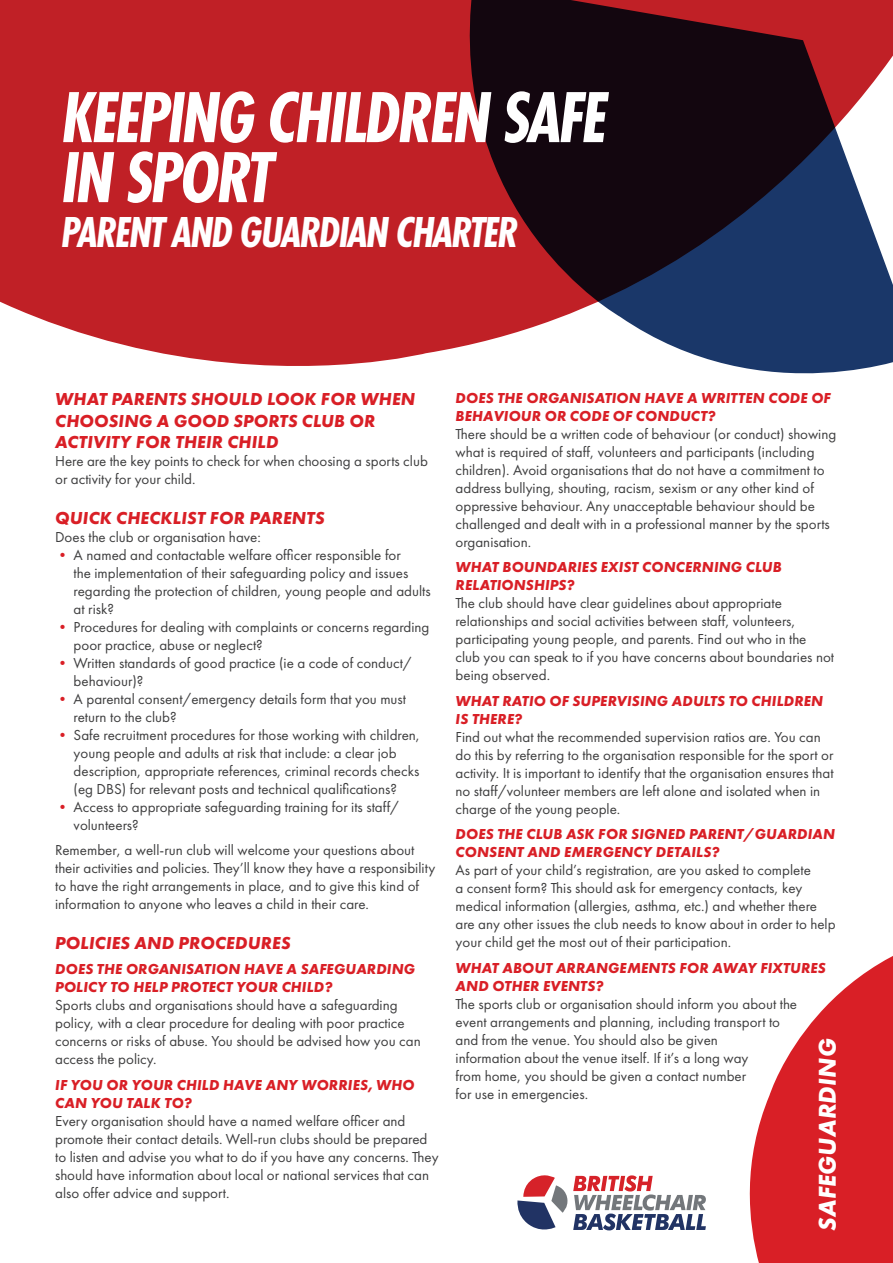
<style>
.page{position:relative;width:893px;height:1263px;background:#fff}
.page>*{position:absolute;margin:0;border:0;box-sizing:border-box;transform-origin:0 0}
.t1{font:italic 700 75px/60px "Futura PT Cond";letter-spacing:-.04em;color:#fff}
.t2{font:italic 700 45px "Futura PT Cond";letter-spacing:-.04em;color:#fff}
.t3{font:italic 700 25.2px "Futura PT";letter-spacing:.01em;color:#fff}
.t4{font:italic 700 18px/21.6px "Futura PT";letter-spacing:.01em;color:#d91f26}
.t5{font:15px/18px "Futura PT";color:#3e3e3f}
.t6{font:italic 700 15px/18px "Futura PT";letter-spacing:.01em;color:#d91f26}
.s1{color:#d91f26}
</style>
<div class="page">
<div style="left:0;top:0;width:443px;height:366px;background:#c02026"></div>
<svg style="left:443px;top:0;width:450px;height:374px;background:#533142"></svg>
<svg style="left:749px;top:956px;width:144px;height:307px;fill:#d91f26"></svg>
<svg style="left:517px;top:1175px;width:189px;height:56px"></svg>
<h1 class="t1" style="left:61px;top:87px;width:548px">KEEPING CHILDREN SAFE<br>IN SPORT</h1>
<h2 class="t2" style="left:61px;top:206px;width:459px">PARENT AND GUARDIAN CHARTER</h2>
<p class="t4" style="left:55px;top:388px;width:362px">WHAT PARENTS SHOULD LOOK FOR WHEN<br>CHOOSING A GOOD SPORTS CLUB OR<br>ACTIVITY FOR THEIR CHILD</p>
<p class="t5" style="left:55px;top:452px;width:374px">Here are the key points to check for when choosing a sports club or activity for your child.</p>
<p class="t4" style="left:55px;top:507px;width:271px">QUICK CHECKLIST FOR PARENTS</p>
<p class="t5" style="left:55px;top:528px;width:207px">Does the club or organisation have:</p>
<p class="t5" style="left:74px;top:546px;width:359px;text-indent:-18px"><span class="s1">•</span> A named and contactable welfare officer responsible for<br>the implementation of their safeguarding policy and issues regarding the protection of children, young people and adults at risk?</p>
<p class="t5" style="left:74px;top:618px;width:357px;text-indent:-18px"><span class="s1">•</span> Procedures for dealing with complaints or concerns regarding poor practice, abuse or neglect?</p>
<p class="t5" style="left:74px;top:654px;width:340px;text-indent:-18px"><span class="s1">•</span> Written standards of good practice (ie a code of conduct/ behaviour)?</p>
<p class="t5" style="left:74px;top:690px;width:334px;text-indent:-18px"><span class="s1">•</span> A parental consent/emergency details form that you must return to the club?</p>
<p class="t5" style="left:74px;top:726px;width:348px;text-indent:-18px"><span class="s1">•</span> Safe recruitment procedures for those working with children, young people and adults at risk that include: a clear job description, appropriate references, criminal records checks (eg DBS) for relevant posts and technical qualifications?</p>
<p class="t5" style="left:74px;top:798px;width:327px;text-indent:-18px"><span class="s1">•</span> Access to appropriate safeguarding training for its staff/ volunteers?</p>
<p class="t5" style="left:55px;top:841px;width:382px">Remember, a well-run club will welcome your questions about their activities and policies. They’ll know they have a responsibility to have the right arrangements in place, and to give this kind of information to anyone who leaves a child in their care.</p>
<p class="t4" style="left:55px;top:932px;width:237px">POLICIES AND PROCEDURES</p>
<p class="t6" style="left:55px;top:960px;width:361px">DOES THE ORGANISATION HAVE A SAFEGUARDING<br>POLICY TO HELP PROTECT YOUR CHILD?</p>
<p class="t5" style="left:55px;top:996px;width:367px">Sports clubs and organisations should have a safeguarding policy, with a clear procedure for dealing with poor practice concerns or risks of abuse. You should be advised how you can access the policy.</p>
<p class="t6" style="left:55px;top:1076px;width:361px">IF YOU OR YOUR CHILD HAVE ANY WORRIES, WHO<br>CAN YOU TALK TO?</p>
<p class="t5" style="left:55px;top:1112px;width:385px">Every organisation should have a named welfare officer and promote their contact details. Well-run clubs should be prepared to listen and advise you what to do if you have any concerns. They should have information about local or national services that can also offer advice and support.</p>
<p class="t6" style="left:456px;top:388px;width:377px">DOES THE ORGANISATION HAVE A WRITTEN CODE OF<br>BEHAVIOUR OR CODE OF CONDUCT?</p>
<p class="t5" style="left:456px;top:425px;width:382px">There should be a written code of behaviour (or conduct) showing what is required of staff, volunteers and participants (including children). Avoid organisations that do not have a commitment to address bullying, shouting, racism, sexism or any other kind of oppressive behaviour. Any unacceptable behaviour should be challenged and dealt with in a professional manner by the sports organisation.</p>
<p class="t6" style="left:456px;top:558px;width:328px">WHAT BOUNDARIES EXIST CONCERNING CLUB<br>RELATIONSHIPS?</p>
<p class="t5" style="left:456px;top:594px;width:380px">The club should have clear guidelines about appropriate relationships and social activities between staff, volunteers, participating young people, and parents. Find out who in the club you can speak to if you have concerns about boundaries not being observed.</p>
<p class="t6" style="left:456px;top:691px;width:369px">WHAT RATIO OF SUPERVISING ADULTS TO CHILDREN<br>IS THERE?</p>
<p class="t5" style="left:456px;top:728px;width:380px">Find out what the recommended supervision ratios are. You can do this by referring to the organisation responsible for the sport or activity. It is important to identify that the organisation ensures that no staff/volunteer members are left alone and isolated when in charge of the young people.</p>
<p class="t6" style="left:456px;top:825px;width:381px">DOES THE CLUB ASK FOR SIGNED PARENT/GUARDIAN<br>CONSENT AND EMERGENCY DETAILS?</p>
<p class="t5" style="left:456px;top:861px;width:382px">As part of your child’s registration, are you asked to complete<br>a consent form? This should ask for emergency contacts, key medical information (allergies, asthma, etc.) and whether there are any other issues the club needs to know about in order to help your child get the most out of their participation.</p>
<p class="t6" style="left:456px;top:958px;width:372px">WHAT ABOUT ARRANGEMENTS FOR AWAY FIXTURES<br>AND OTHER EVENTS?</p>
<p class="t5" style="left:456px;top:995px;width:343px">The sports club or organisation should inform you about the event arrangements and planning, including transport to and from the venue. You should also be given<br>information about the venue itself. If it’s a long way<br>from home, you should be given a contact number<br>for use in emergencies.</p>
<h3 class="t3" style="left:812px;top:1231px;width:194px;rotate:-90deg">SAFEGUARDING</h3>
</div>
